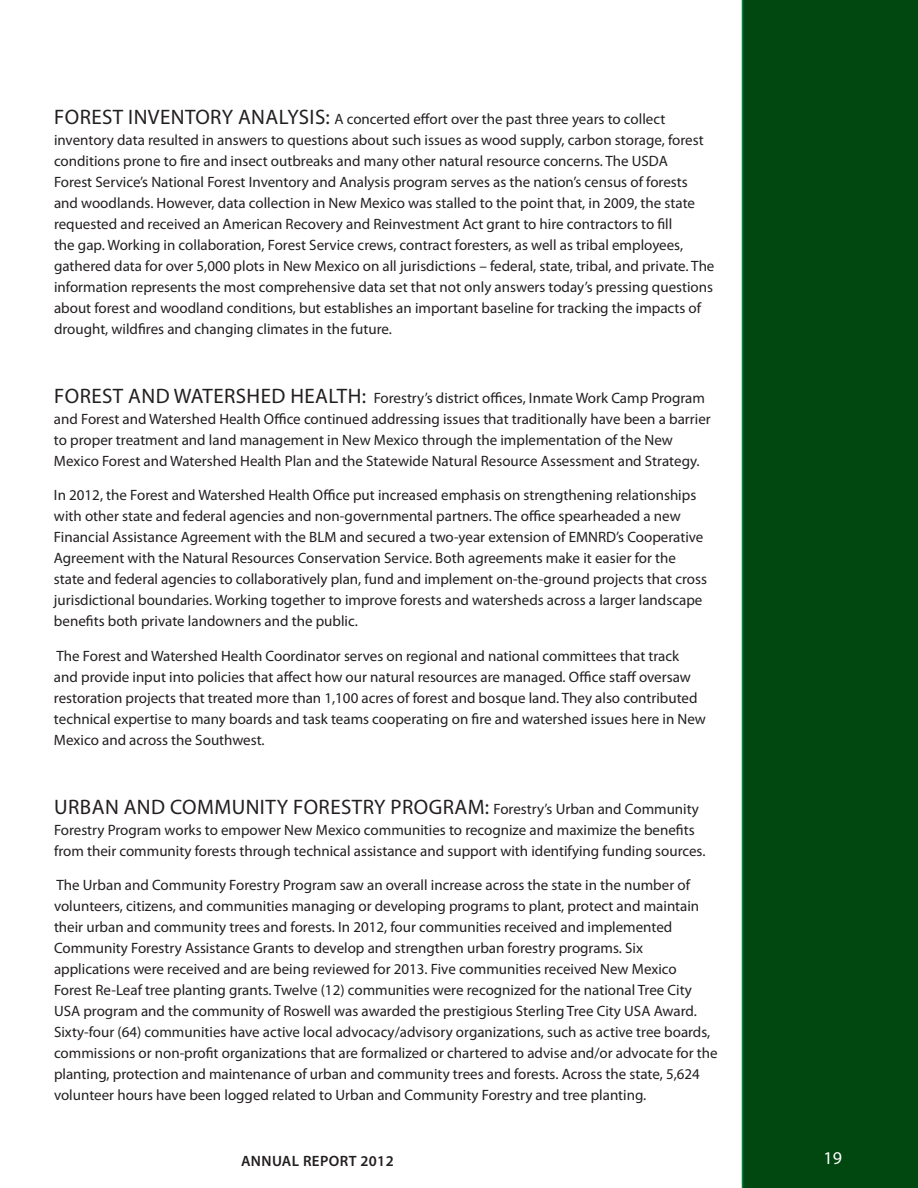
<style>
.page{position:relative;width:918px;height:1188px;background:#fff}
.page>*{position:absolute;margin:0;border:0;box-sizing:border-box;transform-origin:0 0}
.Body_1{font:21px "Myriad Pro";letter-spacing:.02em;color:#231f20}
.Page_Number_Right{font:18px "Myriad Pro";color:#fff}
.Body_1-2{font:15px/21px "Myriad Pro";color:#231f20}
.t1{font:600 15px "Myriad Pro";letter-spacing:.025em;color:#231f20}
.s1{font-size:21px}
.s2{font-size:15px}
</style>
<div class="page">
<div style="left:742px;top:0;width:176px;height:1188px;background:#004710"></div>
<svg style="left:794px;top:477px;width:1px;height:15px"></svg>
<div style="left:812px;top:468px;width:106px;height:31px;background:#004710"></div>
<p class="Body_1-2" style="left:54px;top:108px;width:662px"><span class="s1">FOREST INVENTORY ANALYSIS:</span> A concerted effort over the past three years to collect inventory data resulted in answers to questions about such issues as wood supply, carbon storage, forest conditions prone to fire and insect outbreaks and many other natural resource concerns. The USDA<br>Forest Service’s National Forest Inventory and Analysis program serves as the nation’s census of forests and woodlands. However, data collection in New Mexico was stalled to the point that, in 2009, the state requested and received an American Recovery and Reinvestment Act grant to hire contractors to fill<br>the gap. Working in collaboration, Forest Service crews, contract foresters, as well as tribal employees, gathered data for over 5,000 plots in New Mexico on all jurisdictions – federal, state, tribal, and private. The information represents the most comprehensive data set that not only answers today’s pressing questions about forest and woodland conditions, but establishes an important baseline for tracking the impacts of drought, wildfires and changing climates in the future.</p>
<p class="Body_1-2" style="left:54px;top:387px;width:658px"><span class="s1">FOREST AND WATERSHED HEALTH:</span> Forestry’s district offices, Inmate Work Camp Program and Forest and Watershed Health Office continued addressing issues that traditionally have been a barrier to proper treatment and land management in New Mexico through the implementation of the New Mexico Forest and Watershed Health Plan and the Statewide Natural Resource Assessment and Strategy.</p>
<p class="Body_1-2" style="left:54px;top:484px;width:655px">In 2012, the Forest and Watershed Health Office put increased emphasis on strengthening relationships with other state and federal agencies and non-governmental partners. The office spearheaded a new Financial Assistance Agreement with the BLM and secured a two-year extension of EMNRD’s Cooperative Agreement with the Natural Resources Conservation Service. Both agreements make it easier for the state and federal agencies to collaboratively plan, fund and implement on-the-ground projects that cross jurisdictional boundaries. Working together to improve forests and watersheds across a larger landscape benefits both private landowners and the public.</p>
<p class="Body_1-2" style="left:54px;top:645px;width:653px">The Forest and Watershed Health Coordinator serves on regional and national committees that track<br>and provide input into policies that affect how our natural resources are managed. Office staff oversaw restoration projects that treated more than 1,100 acres of forest and bosque land. They also contributed technical expertise to many boards and task teams cooperating on fire and watershed issues here in New Mexico and across the Southwest.</p>
<p class="Body_1" style="left:54px;top:794px;width:646px">URBAN AND COMMUNITY FORESTRY PROGRAM: <span class="s2">Forestry’s Urban and Community</span></p>
<p class="Body_1-2" style="left:54px;top:819px;width:653px">Forestry Program works to empower New Mexico communities to recognize and maximize the benefits from their community forests through technical assistance and support with identifying funding sources.</p>
<p class="Body_1-2" style="left:54px;top:874px;width:665px">The Urban and Community Forestry Program saw an overall increase across the state in the number of volunteers, citizens, and communities managing or developing programs to plant, protect and maintain their urban and community trees and forests. In 2012, four communities received and implemented Community Forestry Assistance Grants to develop and strengthen urban forestry programs. Six applications were received and are being reviewed for 2013. Five communities received New Mexico Forest Re-Leaf tree planting grants. Twelve (12) communities were recognized for the national Tree City USA program and the community of Roswell was awarded the prestigious Sterling Tree City USA Award.<br>Sixty-four (64) communities have active local advocacy/advisory organizations, such as active tree boards, commissions or non-profit organizations that are formalized or chartered to advise and/or advocate for the planting, protection and maintenance of urban and community trees and forests. Across the state, 5,624 volunteer hours have been logged related to Urban and Community Forestry and tree planting.</p>
<p class="t1" style="left:241px;top:1151px;width:154px">ANNUAL REPORT 2012</p>
<p class="Page_Number_Right" style="left:824px;top:1147px;width:20px">19</p>
</div>
